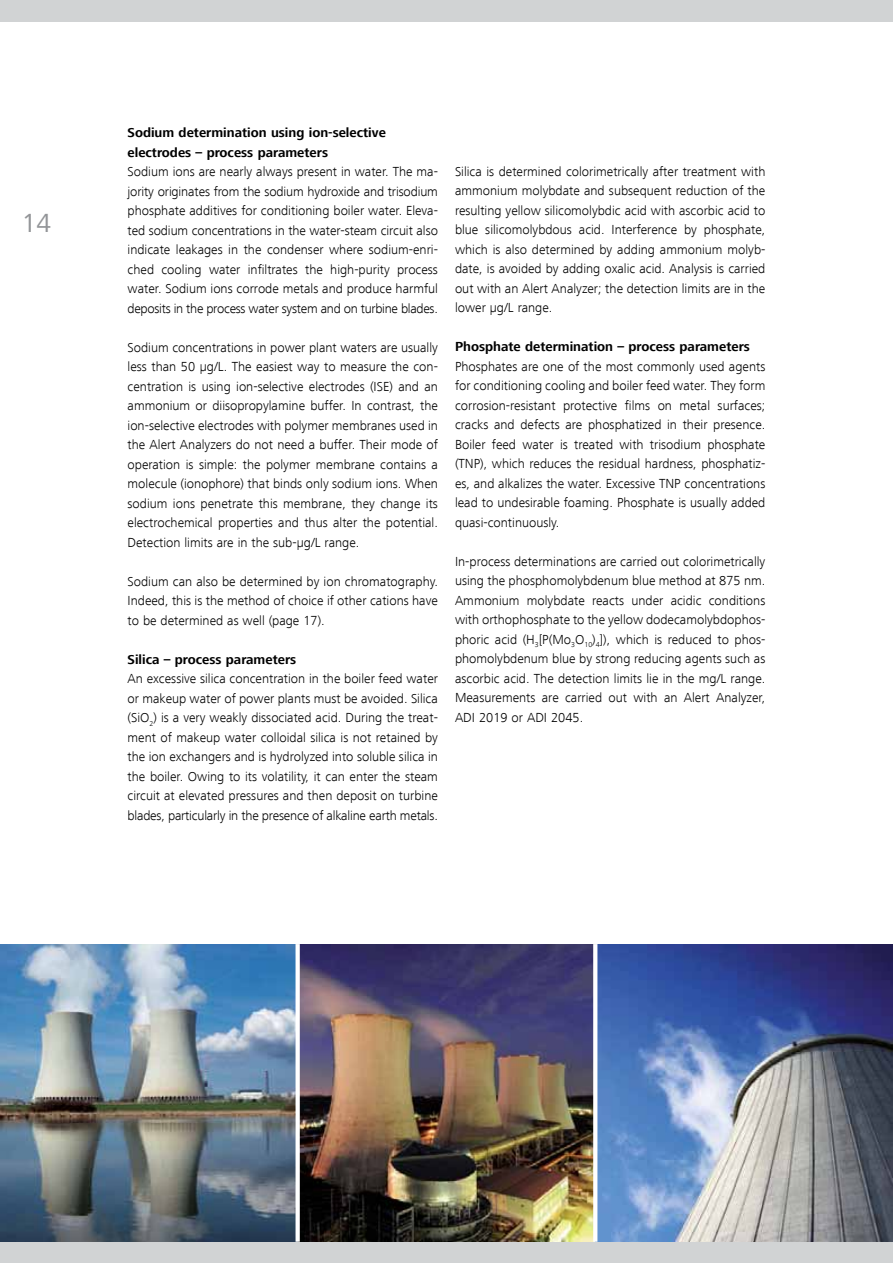
<style>
.page{position:relative;width:893px;height:1263px;background:#fff}
.page>*{position:absolute;margin:0;border:0;box-sizing:border-box;transform-origin:0 0}
.t1{font:27px "Frutiger Next LT";color:#939598}
.t2{font:300 13.5px/19.5px "Frutiger Next LT";color:#000;text-align:justify}
.t3{font:700 13.5px/19.5px "Frutiger Next LT";color:#000}
</style>
<div class="page">
<div style="left:0;top:1242px;width:893px;height:21px;background:#d1d3d4"></div>
<div style="left:0;top:0;width:893px;height:21px;background:#d1d3d4"></div>
<img style="left:300px;top:944px;width:293px;height:298px">
<svg style="left:597px;top:944px;width:296px;height:298px;background:#6b7ca4"></svg>
<img style="left:0;top:944px;width:296px;height:298px">
<svg style="left:296px;top:944px;width:4px;height:298px"></svg>
<svg style="left:593px;top:944px;width:4px;height:298px"></svg>
<h1 class="t1" style="left:22px;top:208px;width:31px">14</h1>
<p class="t3" style="left:128px;top:123px;width:260px">Sodium determination using ion-selective electrodes – process parameters</p>
<p class="t2" style="left:128px;top:162px;width:312px">Sodium ions are nearly always present in water. The ma&shy;jority originates from the sodium hydroxide and trisodium phosphate additives for conditioning boiler water. Eleva&shy;ted sodium concentrations in the water-steam circuit also indicate leakages in the condenser where sodium-enri&shy;ched cooling water infiltrates the high-purity process water. Sodium ions corrode metals and produce harmful deposits in the process water system and on turbine blades.</p>
<p class="t2" style="left:128px;top:338px;width:312px">Sodium concentrations in power plant waters are usually less than 50 µg/L. The easiest way to measure the con&shy;centration is using ion-selective electrodes (ISE) and an ammonium or diisopropylamine buffer. In contrast, the ion-selective electrodes with polymer membranes used in the Alert Analyzers do not need a buffer. Their mode of operation is simple: the polymer membrane contains a molecule (ionophore) that binds only sodium ions. When sodium ions penetrate this membrane, they change its electrochemical properties and thus alter the potential.<br>Detection limits are in the sub-µg/L range.</p>
<p class="t2" style="left:128px;top:571px;width:312px">Sodium can also be determined by ion chromatography.<br>Indeed, this is the method of choice if other cations have to be determined as well (page 17).</p>
<p class="t3" style="left:128px;top:649px;width:170px">Silica – process parameters</p>
<p class="t2" style="left:128px;top:669px;width:312px">An excessive silica concentration in the boiler feed water or makeup water of power plants must be avoided. Silica (SiO<sub>2</sub>) is a very weakly dissociated acid. During the treat&shy;ment of makeup water colloidal silica is not retained by the ion exchangers and is hydrolyzed into soluble silica in the boiler. Owing to its volatility, it can enter the steam circuit at elevated pressures and then deposit on turbine blades, particularly in the presence of alkaline earth metals.</p>
<p class="t2" style="left:455px;top:161px;width:312px">Silica is determined colorimetrically after treatment with ammonium molybdate and subsequent reduction of the resulting yellow silicomolybdic acid with ascorbic acid to blue silicomolybdous acid. Interference by phosphate, which is also determined by adding ammonium molyb&shy;date, is avoided by adding oxalic acid. Analysis is carried out with an Alert Analyzer; the detection limits are in the lower µg/L range.</p>
<p class="t3" style="left:455px;top:337px;width:296px">Phosphate determination – process parameters</p>
<p class="t2" style="left:455px;top:356px;width:312px">Phosphates are one of the most commonly used agents for conditioning cooling and boiler feed water. They form corrosion-resistant protective films on metal surfaces; cracks and defects are phosphatized in their presence.<br>Boiler feed water is treated with trisodium phosphate (TNP), which reduces the residual hardness, phosphatiz&shy;es, and alkalizes the water. Excessive TNP concentrations lead to undesirable foaming. Phosphate is usually added quasi-continuously.</p>
<p class="t2" style="left:455px;top:551px;width:312px">In-process determinations are carried out colorimetrically using the phosphomolybdenum blue method at 875 nm.<br>Ammonium molybdate reacts under acidic conditions with orthophosphate to the yellow dodecamolybdophos&shy;phoric acid (H<sub>3</sub>[P(Mo<sub>3</sub>O<sub>10</sub>)<sub>4</sub>]), which is reduced to phos&shy;phomolybdenum blue by strong reducing agents such as ascorbic acid. The detection limits lie in the mg/L range.<br>Measurements are carried out with an Alert Analyzer, ADI 2019 or ADI 2045.</p>
</div>
